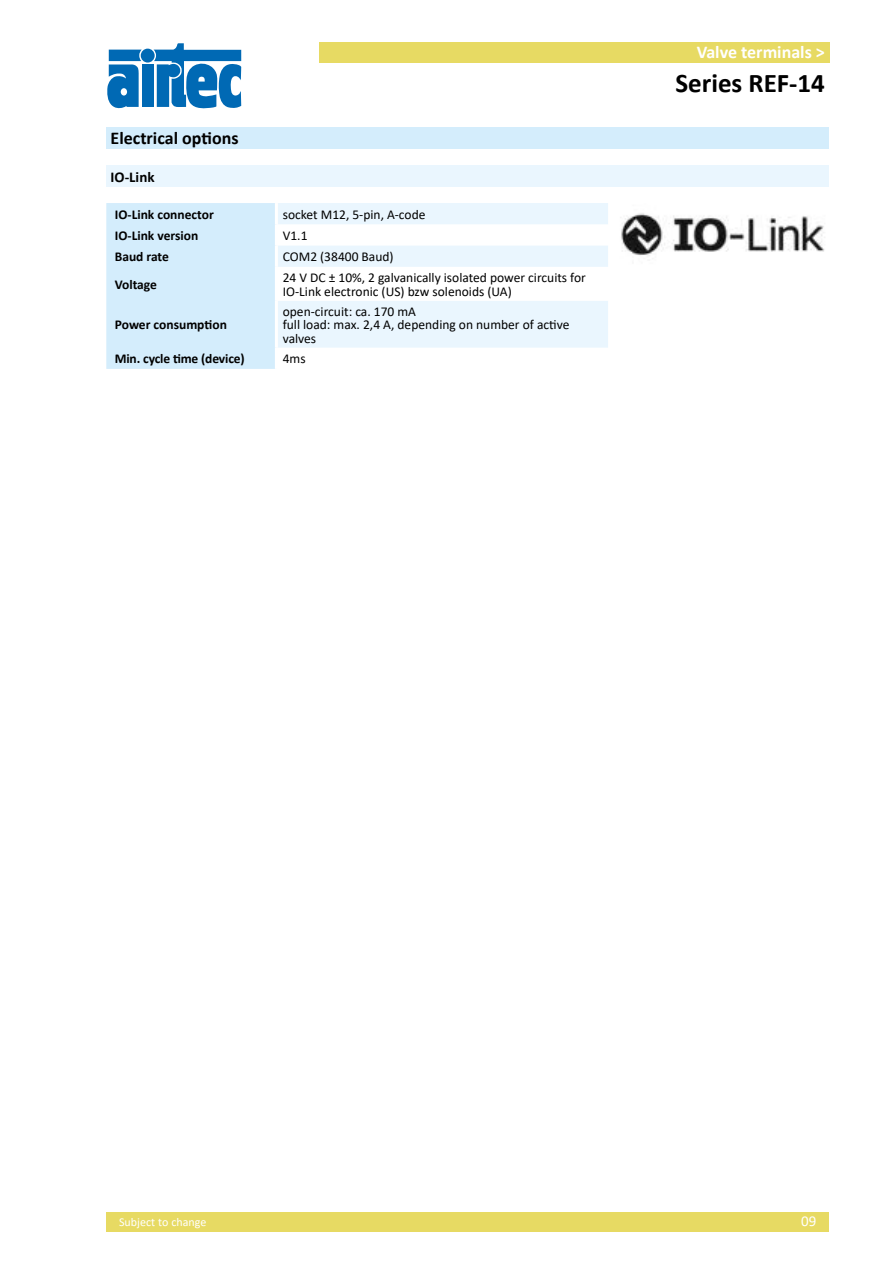
<style>
.page{position:relative;width:893px;height:1263px;background:#fff}
.page>*{position:absolute;margin:0;border:0;box-sizing:border-box;transform-origin:0 0}
.t1{font:700 27px "Calibri";color:#000}
.t2{font:700 18px "Calibri";color:#000}
.t3{font:700 18px "Calibri";color:#fff}
.t4{font:700 15px "Calibri";color:#000}
.t5{font:15px "Calibri";color:#fff}
.t6{font:13.5px/13.5px "Calibri";color:#000}
.t7{font:700 13.5px "Calibri";color:#000}
.t8{font:12px "Calibri";color:#fff}
</style>
<div class="page">
<div style="left:141px;top:49px;width:14px;height:14px;background:#0069b4;border-radius:50%"></div>
<div style="left:142px;top:64px;width:12px;height:43px;background:#0069b4"></div>
<svg style="left:107px;top:50px;width:35px;height:59px"></svg>
<svg style="left:154px;top:43px;width:87px;height:66px"></svg>
<div style="left:106px;top:1212px;width:723px;height:19px;background:#e7da63"></div>
<div style="left:319px;top:43px;width:510px;height:20px;background:#e7da63"></div>
<div style="left:106px;top:166px;width:723px;height:21px;background:#eaf6fe"></div>
<img style="left:621px;top:213px;width:204px;height:43px">
<div style="left:106px;top:203px;width:169px;height:166px;background:#d4edfc"></div>
<svg style="left:278px;top:203px;width:330px;height:145px;fill:#eaf6fe"></svg>
<div style="left:106px;top:128px;width:723px;height:21px;background:#d4edfc"></div>
<h2 class="t2" style="left:111px;top:125px;width:129px">Electrical options</h2>
<p class="t4" style="left:111px;top:166px;width:46px">IO-Link</p>
<p class="t7" style="left:115px;top:205px;width:101px">IO-Link connector</p>
<p class="t6" style="left:283px;top:207px;width:144px">socket M12, 5-pin, A-code</p>
<p class="t7" style="left:115px;top:226px;width:85px">IO-Link version</p>
<p class="t6" style="left:283px;top:228px;width:26px">V1.1</p>
<p class="t7" style="left:115px;top:247px;width:56px">Baud rate</p>
<p class="t6" style="left:283px;top:250px;width:112px">COM2 (38400 Baud)</p>
<p class="t7" style="left:115px;top:275px;width:44px">Voltage</p>
<p class="t6" style="left:283px;top:271px;width:305px">24 V DC ± 10%, 2 galvanically isolated power circuits for<br>IO-Link electronic (US) bzw solenoids (UA)</p>
<p class="t7" style="left:115px;top:315px;width:114px">Power consumption</p>
<p class="t6" style="left:283px;top:304px;width:288px">open-circuit: ca. 170 mA<br>full load: max. 2,4 A, depending on number of active valves</p>
<p class="t7" style="left:115px;top:349px;width:131px">Min. cycle time (device)</p>
<p class="t6" style="left:283px;top:352px;width:24px">4ms</p>
<h2 class="t3" style="left:697px;top:40px;width:130px">Valve terminals &gt;</h2>
<h1 class="t1" style="left:675px;top:64px;width:151px">Series REF-14</h1>
<p class="t8" style="left:119px;top:1214px;width:89px">Subject to change</p>
<p class="t5" style="left:801px;top:1211px;width:17px">09</p>
</div>
